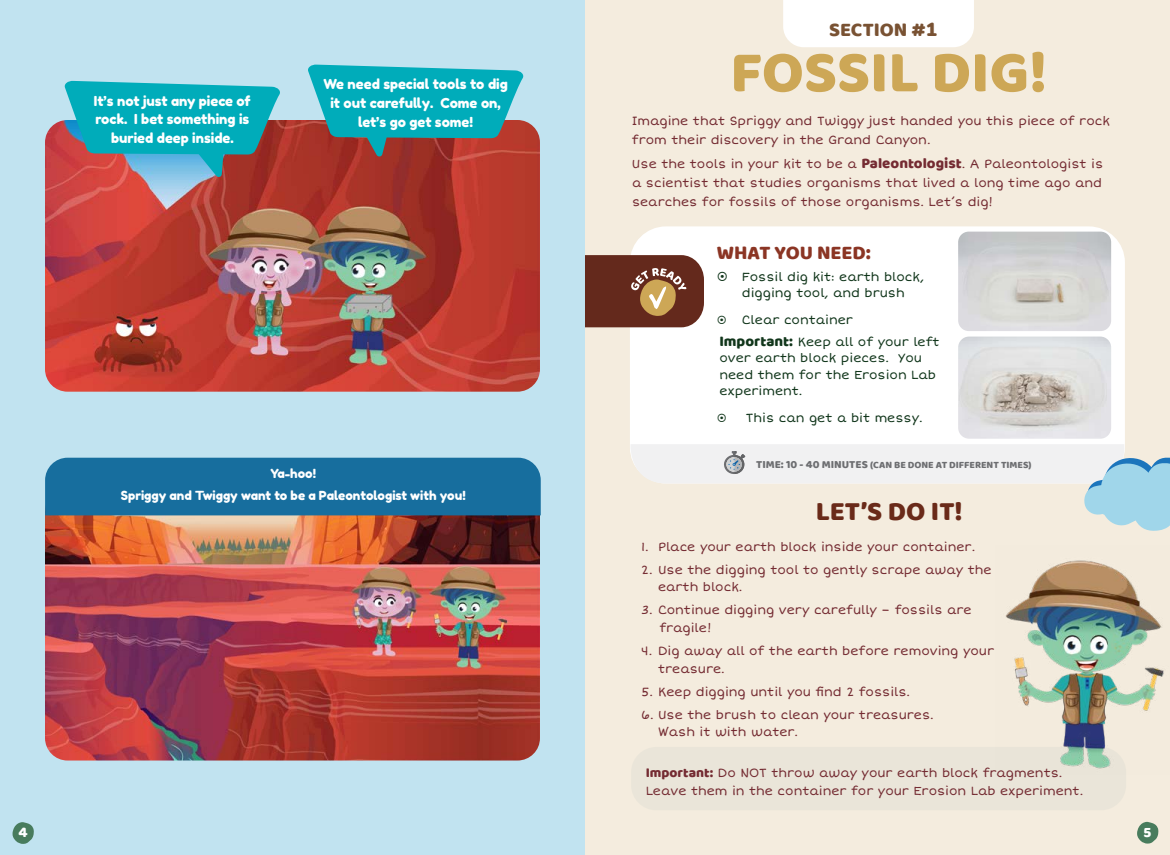
<style>
.page{position:relative;width:1170px;height:855px;background:#fff}
.page>*{position:absolute;margin:0;border:0;box-sizing:border-box;transform-origin:0 0}
.t1{font:60px "Baloo";color:#cda756}
.t2{font:27.5px "Baloo";color:#6a2a19}
.t3{font:20px "Baloo";color:#8b3524}
.t4{font:20px "Baloo";color:#795233}
.t5{font:15px "Baloo";color:#fff}
.t6{font:13.75px/18.8px "Fredoka One";color:#fff;text-align:center}
.t7{font:12.5px/17.5px "Short Stack";color:#742b32}
.t8{font:12.5px/16.2px "Short Stack";color:#11361b}
.t9{font:12.5px/22.2px "Fredoka One";color:#fff;text-align:center}
.t10{font:10px "Baloo";color:#6d6e71}
.s1{font-family:"Nunito";font-weight:200;font-size:18.75px}
.s2{font-family:"Baloo";font-size:15px}
.s3{font-size:11.25px}
.s4{font-family:"Baloo";font-size:13.75px}
</style>
<div class="page">
<div style="left:0;top:0;width:585px;height:855px;background:#c1e3f0"></div>
<div style="left:585px;top:0;width:585px;height:855px;background:#f4ecde"></div>
<div style="left:630px;top:226px;width:495px;height:257px;background:#fff;border-radius:36px"></div>
<svg style="left:585px;top:255px;width:119px;height:72px;background:#7a4532"></svg>
<img style="left:958px;top:232px;width:153px;height:99px">
<img style="left:958px;top:337px;width:153px;height:102px">
<div style="left:631px;top:747px;width:495px;height:63px;background:#eae5d9;border-radius:25px"></div>
<img style="left:1005px;top:560px;width:159px;height:209px">
<svg style="left:631px;top:444px;width:539px;height:87px"></svg>
<div style="left:783px;top:0;width:191px;height:47px;background:#fff"></div>
<img style="left:45px;top:120px;width:495px;height:272px">
<img style="left:45px;top:515px;width:495px;height:246px">
<svg style="left:64px;top:81px;width:218px;height:97px;background:#3899a6"></svg>
<svg style="left:307px;top:64px;width:218px;height:93px;background:#39949c"></svg>
<div style="left:45px;top:458px;width:496px;height:57px;background:#176e9e"></div>
<svg style="left:13px;top:822px;width:21px;height:22px"></svg>
<svg style="left:1137px;top:822px;width:21px;height:22px"></svg>
<p class="t6" style="left:94px;top:91px;width:158px">It’s not just any piece of rock. I bet something is buried deep inside.</p>
<p class="t6" style="left:323px;top:75px;width:186px">We need special tools to dig it out carefully. Come on, let’s go get some!</p>
<p class="t9" style="left:121px;top:462px;width:346px">Ya-hoo!<br>Spriggy and Twiggy want to be a Paleontologist with you!</p>
<h3 class="t4" style="left:829px;top:17px;width:109px">SECTION #<span class="s1">1</span></h3>
<h1 class="t1" style="left:730px;top:35px;width:318px">FOSSIL DIG!</h1>
<p class="t7" style="left:632px;top:112px;width:479px;line-height:18.8px">Imagine that Spriggy and Twiggy just handed you this piece of rock from their discovery in the Grand Canyon.</p>
<p class="t7" style="left:632px;top:155px;width:473px;line-height:18.8px;text-align:justify">Use the tools in your kit to be a <span class="s2">Paleontologist</span>. A Paleontologist is a scientist that studies organisms that lived a long time ago and searches for fossils of those organisms. Let’s dig!</p>
<h3 class="t3" style="left:717px;top:240px;width:156px">WHAT YOU NEED:</h3>
<p class="t8" style="left:742px;top:268px;width:184px">Fossil dig kit: earth block, digging tool, and brush</p>
<p class="t8" style="left:719px;top:309px;width:222px;line-height:21.9px;text-indent:22px">Clear container<br><span class="s2">Important:</span> Keep all of your left</p>
<p class="t8" style="left:719px;top:350px;width:218px">over earth block pieces. You need them for the Erosion Lab experiment.</p>
<p class="t8" style="left:746px;top:410px;width:178px">This can get a bit messy.</p>
<p class="t10" style="left:756px;top:459px;width:277px"><span class="s3">TIME: 10 - 40 MINUTES</span> (CAN BE DONE AT DIFFERENT TIMES)</p>
<h2 class="t2" style="left:816px;top:495px;width:149px">LET’S DO IT!</h2>
<p class="t7" style="left:641px;top:538px;width:336px">1. Place your earth block inside your container.</p>
<p class="t7" style="left:658px;top:561px;width:335px;text-indent:-17px">2. Use the digging tool to gently scrape away the earth block.</p>
<p class="t7" style="left:659px;top:602px;width:314px;text-indent:-18px">3. Continue digging very carefully – fossils are fragile!</p>
<p class="t7" style="left:658px;top:642px;width:338px;text-indent:-17px">4. Dig away all of the earth before removing your treasure.</p>
<p class="t7" style="left:641px;top:683px;width:271px">5. Keep digging until you find 2 fossils.</p>
<p class="t7" style="left:658px;top:706px;width:277px;text-indent:-17px">6. Use the brush to clean your treasures.<br>Wash it with water.</p>
<p class="t7" style="left:646px;top:764px;width:439px"><span class="s4">Important:</span> Do NOT throw away your earth block fragments.<br>Leave them in the container for your Erosion Lab experiment.</p>
<p class="t5" style="left:18px;top:824px;width:11px">4</p>
<p class="t5" style="left:1144px;top:823px;width:9px">5</p>
</div>
